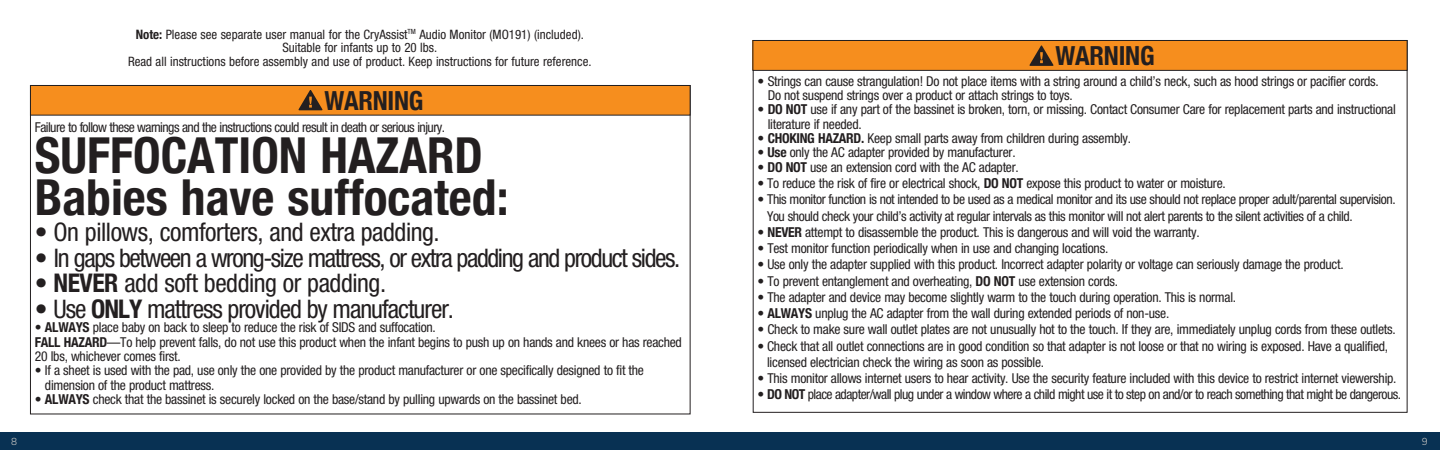
<style>
.page{position:relative;width:1440px;height:450px;background:#fff}
.page>*{position:absolute;margin:0;border:0;box-sizing:border-box;transform-origin:0 0}
.t1{font:700 condensed 49.62px/42.5px "Helvetica Neue";color:#231f20}
.t2{font:700 condensed 26.25px "Helvetica Neue";letter-spacing:-.01em;color:#231f20}
.t3{font:condensed 25.62px "Helvetica Neue LT Std";letter-spacing:-.04em;color:#231f20}
.t4{font:condensed 25.62px "Helvetica Neue LT Std";letter-spacing:-.02em;color:#231f20}
.t5{font:condensed 13.62px/14.4px "Helvetica Neue LT Std";letter-spacing:-.02em;color:#231f20}
.t6{font:condensed 13.62px "Helvetica Neue LT Std";letter-spacing:-.04em;color:#231f20}
.t7{font:condensed 13px/13.6px "Helvetica Neue LT Std";color:#231f20;text-align:center}
.t8{font:300 10px "Nunito Sans";color:#d1cdc8}
.s1{font-family:"Helvetica Neue";font-weight:700}
</style>
<div class="page">
<div style="left:720px;top:432px;width:720px;height:18px;background:#083153"></div>
<div style="left:0;top:432px;width:720px;height:18px;background:#083153"></div>
<div style="left:30px;top:85px;width:660px;height:30px;background:#f68e1e"></div>
<div style="left:30px;top:85px;width:661px;height:31px;border:1px solid #231f20"></div>
<svg style="left:299px;top:90px;width:23px;height:20px"></svg>
<div style="left:753px;top:40px;width:654px;height:30px;background:#f68e1e"></div>
<div style="left:752px;top:40px;width:656px;height:31px;border:1px solid #231f20"></div>
<svg style="left:1029px;top:46px;width:24px;height:20px"></svg>
<p class="t7" style="left:128px;top:27px;width:465px"><span class="s1">Note:</span> Please see separate user manual for the CryAssist<sup>TM</sup> Audio Monitor (MO191) (included).<br>Suitable for infants up to 20 lbs.<br>Read all instructions before assembly and use of product. Keep instructions for future reference.</p>
<h2 class="t2" style="left:324px;top:79px;width:101px">WARNING</h2>
<p class="t6" style="left:35px;top:119px;width:412px">Failure to follow these warnings and the instructions could result in death or serious injury.</p>
<h1 class="t1" style="left:35px;top:131px;width:475px">SUFFOCATION HAZARD<br>Babies have suffocated:</h1>
<h3 class="t4" style="left:35px;top:217px;width:406px">• On pillows, comforters, and extra padding.</h3>
<h3 class="t3" style="left:35px;top:243px;width:647px">• In gaps between a wrong-size mattress, or extra padding and product sides.</h3>
<h3 class="t4" style="left:35px;top:268px;width:353px">• <span class="s1">NEVER</span> add soft bedding or padding.</h3>
<h3 class="t3" style="left:35px;top:294px;width:421px">• Use <span class="s1">ONLY</span> mattress provided by manufacturer.</h3>
<p class="t5" style="left:35px;top:320px;width:649px">• <span class="s1">ALWAYS</span> place baby on back to sleep to reduce the risk of SIDS and suffocation.<br><span class="s1">FALL HAZARD</span>—To help prevent falls, do not use this product when the infant begins to push up on hands and knees or has reached<br>20 lbs, whichever comes first.</p>
<p class="t5" style="left:45px;top:363px;width:601px;text-indent:-10px">• If a sheet is used with the pad, use only the one provided by the product manufacturer or one specifically designed to fit the dimension of the product mattress.</p>
<p class="t5" style="left:35px;top:392px;width:548px">• <span class="s1">ALWAYS</span> check that the bassinet is securely locked on the base/stand by pulling upwards on the bassinet bed.</p>
<h2 class="t2" style="left:1056px;top:34px;width:101px">WARNING</h2>
<p class="t5" style="left:768px;top:73px;width:613px;text-indent:-10px">• Strings can cause strangulation! Do not place items with a string around a child’s neck, such as hood strings or pacifier cords.<br>Do not suspend strings over a product or attach strings to toys.</p>
<p class="t5" style="left:768px;top:102px;width:630px;text-indent:-10px">• <span class="s1">DO NOT</span> use if any part of the bassinet is broken, torn, or missing. Contact Consumer Care for replacement parts and instructional literature if needed.</p>
<p class="t5" style="left:758px;top:131px;width:375px">• <span class="s1">CHOKING HAZARD.</span> Keep small parts away from children during assembly.</p>
<p class="t5" style="left:758px;top:145px;width:260px">• <span class="s1">Use</span> only the AC adapter provided by manufacturer.</p>
<p class="t5" style="left:758px;top:160px;width:263px">• <span class="s1">DO NOT</span> use an extension cord with the AC adapter.</p>
<p class="t5" style="left:758px;top:176px;width:470px">• To reduce the risk of fire or electrical shock, <span class="s1">DO NOT</span> expose this product to water or moisture.</p>
<p class="t5" style="left:767px;top:191px;width:630px;line-height:16.2px;text-indent:-10px">• This monitor function is not intended to be used as a medical monitor and its use should not replace proper adult/parental supervision.<br>You should check your child’s activity at regular intervals as this monitor will not alert parents to the silent activities of a child.</p>
<p class="t5" style="left:758px;top:225px;width:444px">• <span class="s1">NEVER</span> attempt to disassemble the product. This is dangerous and will void the warranty.</p>
<p class="t5" style="left:758px;top:241px;width:352px">• Test monitor function periodically when in use and changing locations.</p>
<p class="t5" style="left:758px;top:257px;width:588px">• Use only the adapter supplied with this product. Incorrect adapter polarity or voltage can seriously damage the product.</p>
<p class="t5" style="left:758px;top:274px;width:362px">• To prevent entanglement and overheating, <span class="s1">DO NOT</span> use extension cords.</p>
<p class="t5" style="left:758px;top:290px;width:480px">• The adapter and device may become slightly warm to the touch during operation. This is normal.</p>
<p class="t5" style="left:758px;top:306px;width:413px">• <span class="s1">ALWAYS</span> unplug the AC adapter from the wall during extended periods of non-use.</p>
<p class="t5" style="left:758px;top:322px;width:640px">• Check to make sure wall outlet plates are not unusually hot to the touch. If they are, immediately unplug cords from these outlets.</p>
<p class="t5" style="left:767px;top:338px;width:623px;line-height:16.2px;text-indent:-10px">• Check that all outlet connections are in good condition so that adapter is not loose or that no wiring is exposed. Have a qualified, licensed electrician check the wiring as soon as possible.</p>
<p class="t5" style="left:758px;top:371px;width:641px">• This monitor allows internet users to hear activity. Use the security feature included with this device to restrict internet viewership.</p>
<p class="t6" style="left:758px;top:387px;width:645px">• <span class="s1">DO NOT</span> place adapter/wall plug under a window where a child might use it to step on and/or to reach something that might be dangerous.</p>
<p class="t8" style="left:11px;top:435px;width:8px">8</p>
<p class="t8" style="left:1422px;top:435px;width:8px">9</p>
</div>
